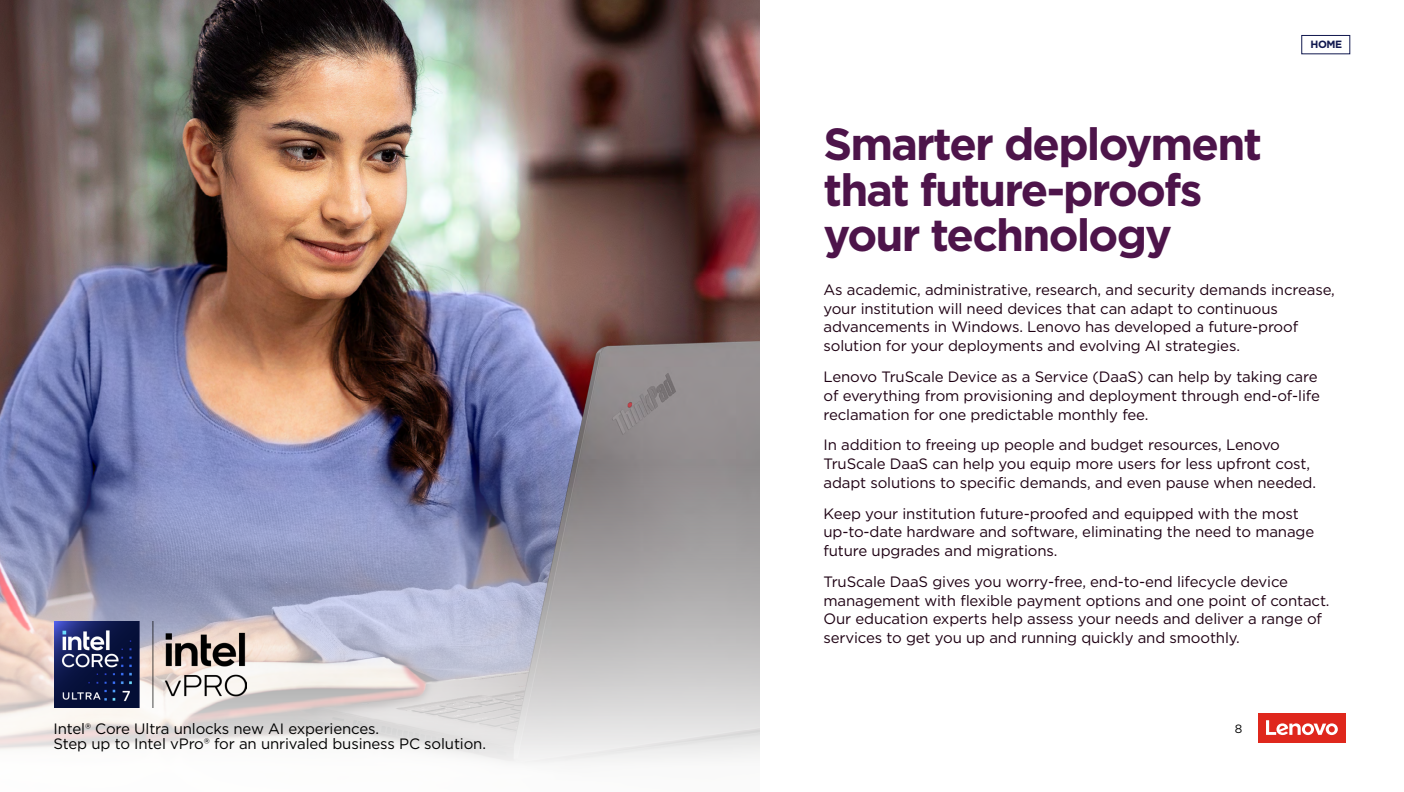
<style>
.page{position:relative;width:1404px;height:792px;background:#fff}
.page>*{position:absolute;margin:0;border:0;box-sizing:border-box;transform-origin:0 0}
.t1{font:700 45px/45px "Gotham";letter-spacing:-.04em;color:#4d144a}
.t2{font:15px/18.8px "Gotham";letter-spacing:-.01em;color:#1e0013}
.t3{font:15px/15px "Gotham";letter-spacing:-.01em;color:#000}
.t4{font:12px "Gotham";color:#000}
.t5{font:700 10.5px "Gotham";color:#11184f}
</style>
<div class="page">
<img style="left:0;top:0;width:760px;height:386px">
<svg style="left:0;top:386px;width:760px;height:377px;background:#a6a5b8"></svg>
<div style="left:1302px;top:35px;width:48px;height:19px;border:1px solid #11184f"></div>
<img style="left:54px;top:621px;width:192px;height:86px">
<div style="left:1258px;top:713px;width:88px;height:30px;background:#df271c"></div>
<svg style="left:1266px;top:720px;width:72px;height:15px"></svg>
<p class="t5" style="left:1310px;top:38px;width:33px">HOME</p>
<h1 class="t1" style="left:824px;top:121px;width:440px">Smarter deployment that future-proofs your technology</h1>
<p class="t2" style="left:824px;top:280px;width:513px">As academic, administrative, research, and security demands increase, your institution will need devices that can adapt to continuous advancements in Windows. Lenovo has developed a future-proof solution for your deployments and evolving AI strategies.</p>
<p class="t2" style="left:824px;top:367px;width:498px">Lenovo TruScale Device as a Service (DaaS) can help by taking care of everything from provisioning and deployment through end-of-life reclamation for one predictable monthly fee.</p>
<p class="t2" style="left:824px;top:435px;width:494px">In addition to freeing up people and budget resources, Lenovo<br>TruScale DaaS can help you equip more users for less upfront cost, adapt solutions to specific demands, and even pause when needed.</p>
<p class="t2" style="left:824px;top:503px;width:492px">Keep your institution future-proofed and equipped with the most up-to-date hardware and software, eliminating the need to manage future upgrades and migrations.</p>
<p class="t2" style="left:824px;top:572px;width:508px">TruScale DaaS gives you worry-free, end-to-end lifecycle device management with flexible payment options and one point of contact.<br>Our education experts help assess your needs and deliver a range of services to get you up and running quickly and smoothly.</p>
<p class="t3" style="left:54px;top:721px;width:434px">Intel® Core Ultra unlocks new AI experiences.<br>Step up to Intel vPro® for an unrivaled business PC solution.</p>
<p class="t4" style="left:1235px;top:721px;width:9px">8</p>
</div>
